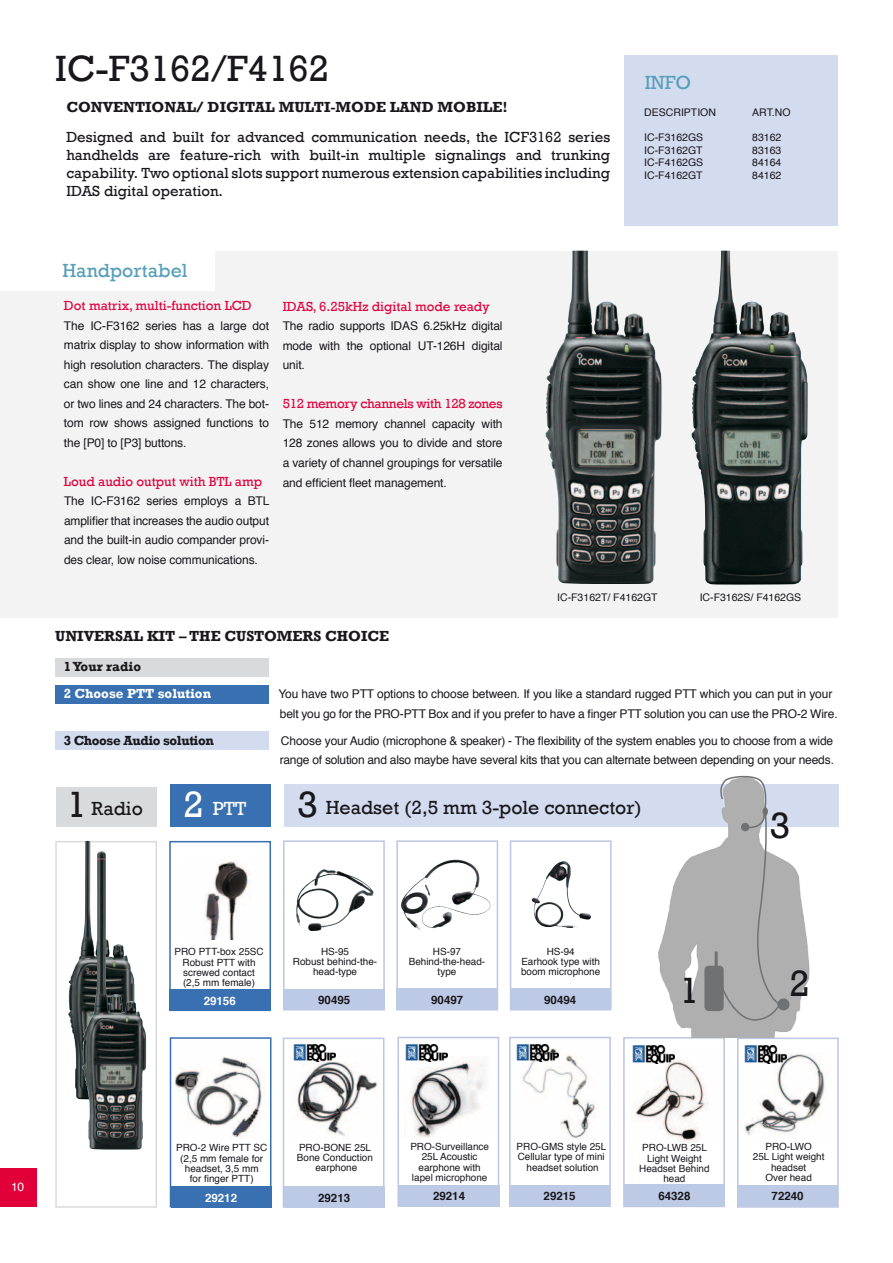
<style>
.page{position:relative;width:893px;height:1263px;background:#fff}
.page>*{position:absolute;margin:0;border:0;box-sizing:border-box;transform-origin:0 0}
.t1{font:37.5px "Rockwell";color:#1a171c}
.t2{font:19.5px "Rockwell";color:#1a171c}
.t3{font:19.5px "Rockwell";color:#559fb9}
.t4{font:15px/18px "Rockwell";color:#1a171c;text-align:justify}
.t5{font:700 15px "Rockwell";color:#1a171c}
.t6{font:13.5px "Rockwell";color:#e2003b}
.t7{font:13.5px "Rockwell";letter-spacing:-.02em;color:#e2003b}
.t8{font:700 13.5px "Rockwell";letter-spacing:-.03em;color:#1a171c}
.t9{font:700 13.5px "Rockwell";color:#fff}
.t10{font:700 13.5px "Rockwell";color:#1a171c}
.t11{font:12px/19.5px "Helvetica";letter-spacing:-.01em;color:#1a171c;text-align:justify}
.t12{font:12px "Helvetica";color:#fff}
.t13{font:700 11.55px "Helvetica";color:#1a171c}
.t14{font:700 11.55px "Helvetica";color:#fff}
.t15{font:10.5px "Helvetica";color:#1a171c}
.t16{font:9.9px/10.2px "Helvetica";color:#1a171c;text-align:center}
.s1{font-size:37.5px}
.s2{font-size:37.5px;color:#fff}
.s3{color:#fff}
</style>
<div class="page">
<div style="left:55px;top:841px;width:102px;height:367px;border:2px solid #d9dadb"></div>
<div style="left:57px;top:788px;width:100px;height:39px;background:#d9dadb"></div>
<div style="left:171px;top:784px;width:100px;height:43px;background:#3870b1"></div>
<div style="left:169px;top:841px;width:102px;height:170px;border:2px solid #3870b1"></div>
<div style="left:170px;top:1037px;width:101px;height:170px;border:2px solid #3870b1"></div>
<div style="left:169px;top:990px;width:102px;height:21px;background:#3870b1"></div>
<div style="left:171px;top:1187px;width:100px;height:21px;background:#3870b1"></div>
<img style="left:205px;top:860px;width:45px;height:79px">
<div style="left:283px;top:840px;width:102px;height:170px;border:2px solid #bdc6e2"></div>
<div style="left:396px;top:840px;width:102px;height:170px;border:2px solid #bdc6e2"></div>
<div style="left:510px;top:840px;width:102px;height:170px;border:2px solid #bdc6e2"></div>
<div style="left:623px;top:1037px;width:102px;height:170px;border:2px solid #bdc6e2"></div>
<div style="left:737px;top:1037px;width:102px;height:171px;border:2px solid #bdc6e2"></div>
<img style="left:635px;top:1055px;width:74px;height:87px">
<div style="left:284px;top:784px;width:555px;height:43px;background:#d3dbee"></div>
<div style="left:284px;top:989px;width:101px;height:21px;background:#bdcae5"></div>
<div style="left:396px;top:989px;width:102px;height:21px;background:#bdcae5"></div>
<div style="left:510px;top:989px;width:100px;height:21px;background:#bdcae5"></div>
<div style="left:624px;top:1185px;width:100px;height:21px;background:#bdcae5"></div>
<img style="left:401px;top:861px;width:89px;height:69px">
<img style="left:296px;top:870px;width:78px;height:61px">
<img style="left:531px;top:861px;width:60px;height:67px">
<div style="left:283px;top:1037px;width:101px;height:171px;border:2px solid #bdc6e2"></div>
<div style="left:738px;top:1185px;width:100px;height:21px;background:#bdcae5"></div>
<div style="left:284px;top:1187px;width:100px;height:21px;background:#bdcae5"></div>
<div style="left:397px;top:1037px;width:102px;height:170px;border:2px solid #bdc6e2"></div>
<div style="left:399px;top:1185px;width:100px;height:21px;background:#bdcae5"></div>
<div style="left:509px;top:1037px;width:102px;height:170px;border:2px solid #bdc6e2"></div>
<div style="left:510px;top:1185px;width:100px;height:21px;background:#bdcae5"></div>
<img style="left:641px;top:846px;width:190px;height:192px">
<div style="left:704px;top:966px;width:20px;height:45px;background:#707173;border-radius:4px"></div>
<hr style="left:715px;top:951px;width:3px;height:18px;background:#707173">
<div style="left:777px;top:998px;width:12px;height:12px;background:#707173;border-radius:50%"></div>
<svg style="left:719px;top:775px;width:64px;height:246px;background:#b3b3b4"></svg>
<div style="left:763px;top:807px;width:5px;height:9px;background:#707173;border-radius:50%"></div>
<img style="left:297px;top:1053px;width:81px;height:83px">
<img style="left:410px;top:1057px;width:75px;height:80px">
<img style="left:744px;top:1054px;width:81px;height:81px">
<img style="left:293px;top:1044px;width:42px;height:17px">
<img style="left:405px;top:1044px;width:42px;height:17px">
<img style="left:632px;top:1046px;width:42px;height:17px">
<img style="left:744px;top:1046px;width:42px;height:17px">
<img style="left:516px;top:1044px;width:79px;height:96px">
<img style="left:517px;top:1045px;width:42px;height:17px">
<img style="left:175px;top:1056px;width:87px;height:82px">
<div style="left:0;top:251px;width:838px;height:367px;background:#f3f3f3"></div>
<div style="left:624px;top:55px;width:214px;height:170px;background:#d3dbee"></div>
<img style="left:691px;top:251px;width:117px;height:334px">
<img style="left:545px;top:251px;width:117px;height:333px">
<img style="left:68px;top:841px;width:66px;height:258px">
<img style="left:82px;top:851px;width:64px;height:298px">
<div style="left:0;top:1168px;width:36px;height:39px;background:#e2003b"></div>
<div style="left:0;top:244px;width:214px;height:46px;background:#fff"></div>
<div style="left:55px;top:658px;width:214px;height:18px;background:#d9dadb"></div>
<div style="left:55px;top:685px;width:214px;height:18px;background:#3870b1"></div>
<div style="left:55px;top:731px;width:214px;height:18px;background:#d3dbee"></div>
<h1 class="t1" style="left:55px;top:47px;width:275px">IC-F3162/F4162</h1>
<p class="t5" style="left:66px;top:97px;width:443px">CONVENTIONAL/ DIGITAL MULTI-MODE LAND MOBILE!</p>
<p class="t4" style="left:66px;top:129px;width:545px">Designed and built for advanced communication needs, the ICF3162 series handhelds are feature-rich with built-in multiple signalings and trunking capability. Two optional slots support numerous extension capabilities including IDAS digital operation.</p>
<h2 class="t3" style="left:63px;top:260px;width:127px">Handportabel</h2>
<p class="t6" style="left:64px;top:298px;width:189px">Dot matrix, multi-function LCD</p>
<p class="t11" style="left:64px;top:316px;width:207px">The IC-F3162 series has a large dot matrix display to show information with high resolution characters. The display can show one line and 12 characters, or two lines and 24 characters. The bot&shy;tom row shows assigned functions to the [P0] to [P3] buttons.</p>
<p class="t6" style="left:64px;top:473px;width:200px">Loud audio output with BTL amp</p>
<p class="t11" style="left:64px;top:492px;width:207px">The IC-F3162 series employs a BTL amplifier that increases the audio output and the built-in audio compander provi&shy;des clear, low noise communications.</p>
<p class="t6" style="left:283px;top:299px;width:208px">IDAS, 6.25kHz digital mode ready</p>
<p class="t11" style="left:283px;top:317px;width:221px">The radio supports IDAS 6.25kHz digital mode with the optional UT-126H digital unit.</p>
<p class="t7" style="left:283px;top:396px;width:221px">512 memory channels with 128 zones</p>
<p class="t11" style="left:283px;top:414px;width:221px">The 512 memory channel capacity with 128 zones allows you to divide and store a variety of channel groupings for versatile and efficient fleet management.</p>
<h2 class="t3" style="left:645px;top:71px;width:48px">INFO</h2>
<p class="t15" style="left:644px;top:104px;width:73px">DESCRIPTION</p>
<p class="t15" style="left:752px;top:104px;width:40px">ART.NO</p>
<p class="t15" style="left:644px;top:129px;width:60px">IC-F3162GS</p>
<p class="t15" style="left:752px;top:129px;width:31px">83162</p>
<p class="t15" style="left:644px;top:142px;width:60px">IC-F3162GT</p>
<p class="t15" style="left:752px;top:142px;width:31px">83163</p>
<p class="t15" style="left:644px;top:154px;width:60px">IC-F4162GS</p>
<p class="t15" style="left:752px;top:154px;width:31px">84164</p>
<p class="t15" style="left:644px;top:167px;width:60px">IC-F4162GT</p>
<p class="t15" style="left:752px;top:167px;width:31px">84162</p>
<p class="t15" style="left:557px;top:589px;width:98px">IC-f3162t/ f4162Gt</p>
<p class="t15" style="left:700px;top:589px;width:101px">IC-f3162s/ f4162Gs</p>
<p class="t5" style="left:55px;top:627px;width:335px">UNIVERSAL KIT – THE CUSTOMERS CHOICE</p>
<p class="t10" style="left:64px;top:658px;width:79px">1 Your radio</p>
<p class="t9" style="left:64px;top:685px;width:149px">2 Choose PTT solution</p>
<p class="t11" style="left:278px;top:684px;width:561px">You have two PTT options to choose between. If you like a standard rugged PTT which you can put in your belt you go for the PRO-PTT Box and if you prefer to have a finger PTT solution you can use the PRO-2 Wire.</p>
<p class="t8" style="left:64px;top:732px;width:151px">3 Choose Audio solution</p>
<p class="t11" style="left:280px;top:731px;width:556px">Choose your Audio (microphone &amp; speaker) - The flexibility of the system enables you to choose from a wide range of solution and also maybe have several kits that you can alternate between depending on your needs.</p>
<h2 class="t2" style="left:66px;top:797px;width:181px"><span class="s1">1</span> Radio <span class="s2">2</span> <span class="s3">PTT</span></h2>
<h1 class="t1" style="left:298px;top:783px;width:22px">3</h1>
<h2 class="t2" style="left:326px;top:797px;width:318px">Headset (2,5 mm 3-pole connector)</h2>
<h1 class="t1" style="left:770px;top:804px;width:22px">3</h1>
<p class="t16" style="left:174px;top:947px;width:91px">PRO PTT-box 25SC<br>Robust PTT with screwed contact (2,5 mm female)</p>
<p class="t14" style="left:204px;top:991px;width:34px">29156</p>
<p class="t16" style="left:293px;top:946px;width:86px">HS-95<br>Robust behind-the&shy;head-type</p>
<p class="t16" style="left:409px;top:946px;width:78px">HS-97<br>Behind-the-head&shy;type</p>
<p class="t16" style="left:521px;top:946px;width:81px">HS-94<br>Earhook type with boom microphone</p>
<p class="t13" style="left:318px;top:990px;width:34px">90495</p>
<p class="t13" style="left:431px;top:990px;width:34px">90497</p>
<p class="t13" style="left:544px;top:990px;width:34px">90494</p>
<h1 class="t1" style="left:679px;top:969px;width:22px">1</h1>
<h1 class="t1" style="left:789px;top:962px;width:22px">2</h1>
<p class="t12" style="left:11px;top:1177px;width:14px">10</p>
<p class="t16" style="left:176px;top:1143px;width:93px">PRO-2 Wire PTT SC (2,5 mm female for headset, 3,5 mm<br>for finger PTT)</p>
<p class="t14" style="left:205px;top:1188px;width:34px">29212</p>
<p class="t16" style="left:297px;top:1143px;width:77px">PRO-BONE 25L<br>Bone Conduction earphone</p>
<p class="t13" style="left:318px;top:1188px;width:34px">29213</p>
<p class="t16" style="left:410px;top:1142px;width:80px">PRO-Surveillance<br>25L Acoustic earphone with lapel microphone</p>
<p class="t13" style="left:433px;top:1187px;width:34px">29214</p>
<p class="t16" style="left:517px;top:1142px;width:91px">PRO-GMS style 25L<br>Cellular type of mini headset solution</p>
<p class="t13" style="left:544px;top:1186px;width:34px">29215</p>
<p class="t16" style="left:639px;top:1143px;width:72px">PRO-LWB 25L<br>Light Weight<br>Headset Behind head</p>
<p class="t13" style="left:658px;top:1186px;width:34px">64328</p>
<p class="t16" style="left:753px;top:1142px;width:73px">PRO-LWO<br>25L Light weight headset<br>Over head</p>
<p class="t13" style="left:772px;top:1186px;width:34px">72240</p>
</div>
